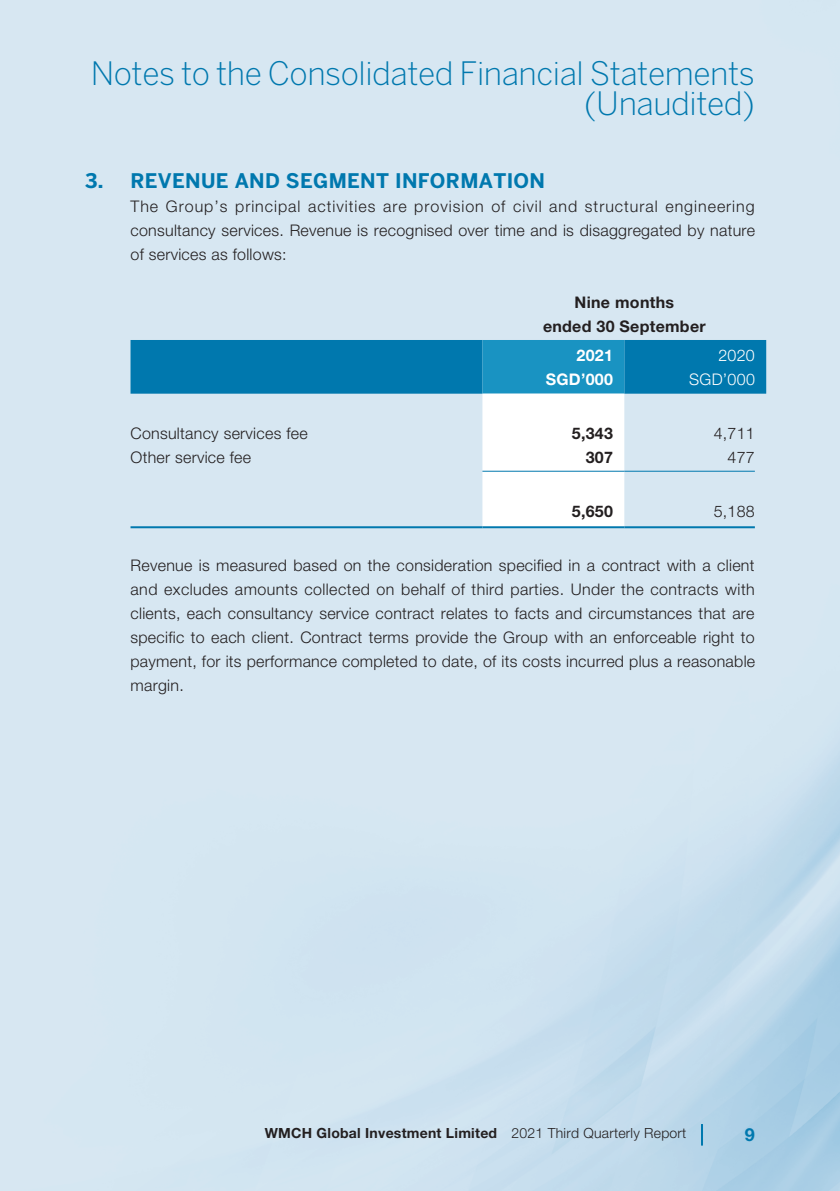
<style>
.page{position:relative;width:840px;height:1191px;background:#fff}
.page>*{position:absolute;margin:0;border:0;box-sizing:border-box;transform-origin:0 0}
.t1{font:300 32px/30px "Benton Sans";letter-spacing:-.015em;color:#0078ae;text-align:right}
._01_H1{font:700 20px "Benton Sans";letter-spacing:.015em;color:#0078ae}
.t2{font:700 18px "Helvetica Neue LT Std";color:#0078ae}
._00_txt{font:300 16px/24px "Helvetica Neue LT Std";letter-spacing:.015em;color:#231f20;text-align:justify}
._50_Table_txt{font:300 16px "Helvetica Neue LT Std";letter-spacing:.015em;color:#231f20}
._50_Table_txt-2{font:700 16px "Helvetica Neue LT Std";letter-spacing:.015em;color:#231f20}
._50_Table_txt-3{font:700 16px "Helvetica Neue LT Std";letter-spacing:.015em;color:#fff}
._50_Table_txt-4{font:300 16px "Helvetica Neue LT Std";letter-spacing:.015em;color:#fff}
.t3{font:700 14px "Helvetica Neue LT Std";letter-spacing:.015em;color:#231f20}
.s1{font-weight:300}
</style>
<div class="page">
<img style="left:0;top:0;width:839px;height:1191px">
<hr style="left:700px;top:1124px;width:2px;height:21px;background:#0078ae">
<svg style="left:130px;top:340px;width:635px;height:188px"></svg>
<hr style="left:482px;top:471px;width:142px;height:1px;background:#0078ae">
<hr style="left:624px;top:471px;width:130px;height:1px;background:#0078ae">
<hr style="left:130px;top:526px;width:352px;height:2px;background:#0078ae">
<hr style="left:482px;top:526px;width:142px;height:2px;background:#0078ae">
<hr style="left:624px;top:526px;width:130px;height:2px;background:#0078ae">
<h1 class="t1" style="left:91px;top:58px;width:665px">Notes to the Consolidated Financial Statements (Unaudited)</h1>
<p class="_01_H1" style="left:85px;top:168px;width:461px">3. REVENUE AND SEGMENT INFORMATION</p>
<p class="_00_txt" style="left:130px;top:193px;width:625px">The Group’s principal activities are provision of civil and structural engineering consultancy services. Revenue is recognised over time and is disaggregated by nature of services as follows:</p>
<p class="_50_Table_txt-2" style="left:574px;top:292px;width:101px">Nine months</p>
<p class="_50_Table_txt-2" style="left:542px;top:316px;width:164px">ended 30 September</p>
<p class="_50_Table_txt-3" style="left:576px;top:346px;width:38px">2021</p>
<p class="_50_Table_txt-4" style="left:718px;top:346px;width:38px">2020</p>
<p class="_50_Table_txt-3" style="left:545px;top:370px;width:69px">SGD’000</p>
<p class="_50_Table_txt-4" style="left:688px;top:370px;width:67px">SGD’000</p>
<p class="_50_Table_txt" style="left:130px;top:423px;width:178px">Consultancy services fee</p>
<p class="_50_Table_txt-2" style="left:571px;top:423px;width:43px">5,343</p>
<p class="_50_Table_txt" style="left:713px;top:423px;width:43px">4,711</p>
<p class="_50_Table_txt" style="left:130px;top:447px;width:122px">Other service fee</p>
<p class="_50_Table_txt-2" style="left:585px;top:447px;width:29px">307</p>
<p class="_50_Table_txt" style="left:727px;top:447px;width:29px">477</p>
<p class="_50_Table_txt-2" style="left:571px;top:501px;width:43px">5,650</p>
<p class="_50_Table_txt" style="left:713px;top:501px;width:43px">5,188</p>
<p class="_00_txt" style="left:130px;top:553px;width:625px">Revenue is measured based on the consideration specified in a contract with a client and excludes amounts collected on behalf of third parties. Under the contracts with clients, each consultancy service contract relates to facts and circumstances that are specific to each client. Contract terms provide the Group with an enforceable right to payment, for its performance completed to date, of its costs incurred plus a reasonable margin.</p>
<p class="t3" style="left:264px;top:1124px;width:423px">WMCH Global Investment Limited <span class="s1">2021 Third Quarterly Report</span></p>
<p class="t2" style="left:744px;top:1123px;width:12px">9</p>
</div>
